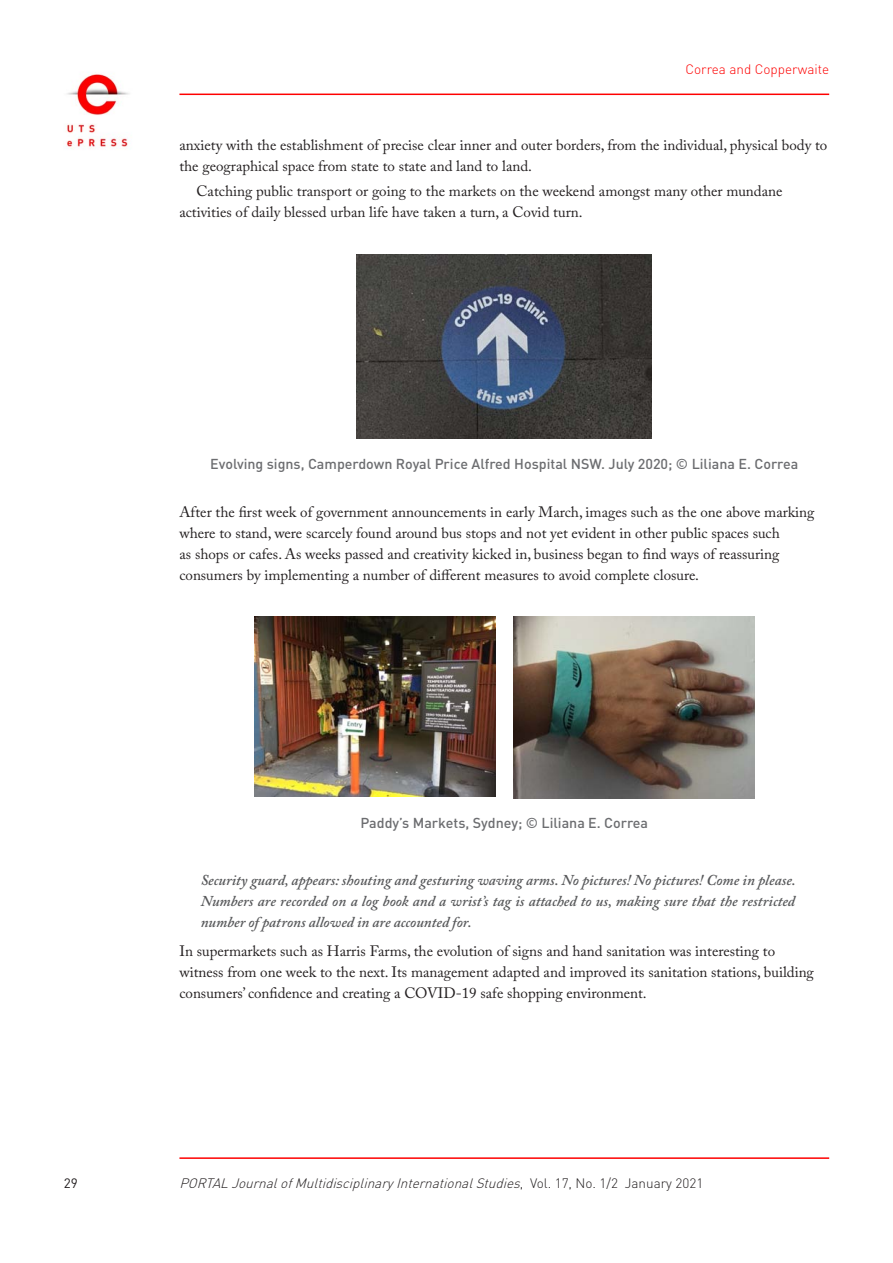
<style>
.page{position:relative;width:893px;height:1263px;background:#fff}
.page>*{position:absolute;margin:0;border:0;box-sizing:border-box;transform-origin:0 0}
.t1{font:15px/21px "Adobe Caslon Pro";color:#231f20}
.t2{font:italic 600 15px/21px "Adobe Caslon Pro";color:#57585a;text-align:justify}
.t3{font:500 14.25px "DIN";color:#6c6d70}
.t4{font:italic 300 13.5px "DIN Pro";color:#231f20}
.t5{font:300 13.5px "DIN Pro";color:#fe0000}
.t6{font:13.5px "DIN Pro";color:#231f20}
.s1{font-style:normal}
</style>
<div class="page">
<hr style="left:179px;top:1157px;width:650px;height:2px;background:#fe0000">
<img style="left:357px;top:255px;width:295px;height:184px">
<img style="left:254px;top:617px;width:241px;height:179px">
<img style="left:513px;top:617px;width:241px;height:181px">
<img style="left:66px;top:74px;width:63px;height:75px">
<hr style="left:179px;top:94px;width:650px;height:1px;background:#fe0000">
<p class="t5" style="left:685px;top:60px;width:145px">Correa and Copperwaite</p>
<p class="t1" style="left:179px;top:134px;width:649px">anxiety with the establishment of precise clear inner and outer borders, from the individual, physical body to the geographical space from state to state and land to land.</p>
<p class="t1" style="left:179px;top:181px;width:605px;text-indent:17px">Catching public transport or going to the markets on the weekend amongst many other mundane activities of daily blessed urban life have taken a turn, a Covid turn.</p>
<p class="t3" style="left:210px;top:454px;width:589px">Evolving signs, Camperdown Royal Price Alfred Hospital NSW. July 2020; © Liliana E. Correa</p>
<p class="t1" style="left:179px;top:501px;width:636px">After the first week of government announcements in early March, images such as the one above marking where to stand, were scarcely found around bus stops and not yet evident in other public spaces such<br>as shops or cafes. As weeks passed and creativity kicked in, business began to find ways of reassuring consumers by implementing a number of different measures to avoid complete closure.</p>
<p class="t3" style="left:360px;top:814px;width:289px">Paddy’s Markets, Sydney; © Liliana E. Correa</p>
<p class="t2" style="left:201px;top:869px;width:596px">Security guard, appears: shouting and gesturing waving arms. No pictures! No pictures! Come in please.<br>Numbers are recorded on a log book and a wrist’s tag is attached to us, making sure that the restricted number of patrons allowed in are accounted for.</p>
<p class="t1" style="left:179px;top:941px;width:636px">In supermarkets such as Harris Farms, the evolution of signs and hand sanitation was interesting to witness from one week to the next. Its management adapted and improved its sanitation stations, building consumers’ confidence and creating a COVID-19 safe shopping environment.</p>
<p class="t6" style="left:64px;top:1174px;width:16px">29</p>
<p class="t4" style="left:179px;top:1174px;width:525px">PORTALJournalofMultidisciplinaryInternationalStudies<span class="s1">, Vo l . 1 7 , N o . 1 / 2 J a n u a ry 2 0 2 1</span></p>
</div>
